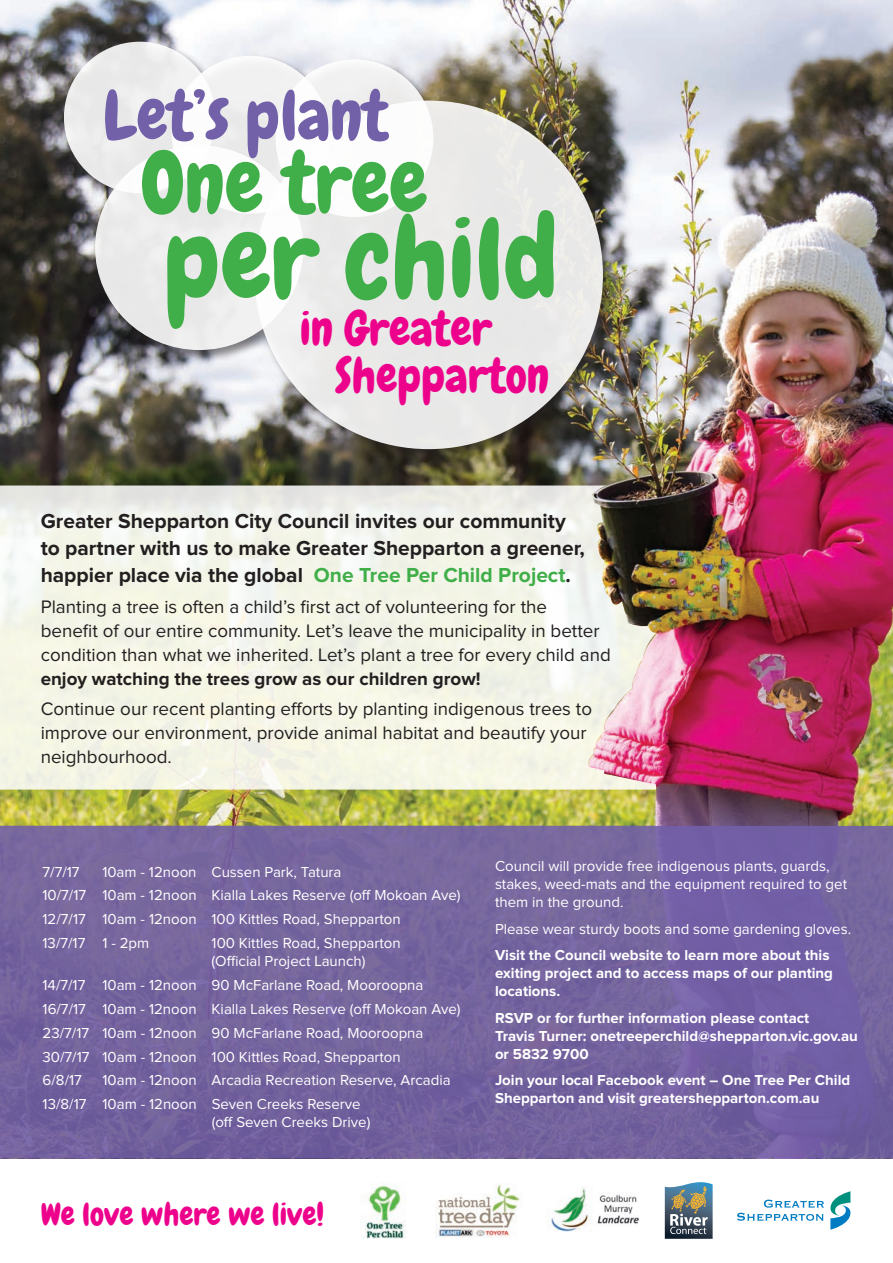
<style>
.page{position:relative;width:893px;height:1263px;background:#fff}
.page>*{position:absolute;margin:0;border:0;box-sizing:border-box;transform-origin:0 0}
.t1{font:111.9px "Chewy";color:#40ae49}
.t2{font:85.2px "Chewy";color:#40ae49}
.t3{font:68.7px "Chewy";color:#7260a9}
.t4{font:47.4px/46.8px "Chewy";color:#ed028c}
.t5{font:31.35px "Chewy";color:#ed028c}
.t6{font:700 21px/27px "Proxima Nova";color:#231f20}
.t7{font:18.75px/24px "Proxima Nova";color:#231f20}
.t8{font:700 18.75px "Proxima Nova";color:#231f20}
.t9{font:15px/23.9px "Proxima Nova";color:#fff}
.t10{font:700 15px/18px "Proxima Nova";color:#fff}
.s1{color:#40ae49}
</style>
<div class="page">
<img style="left:0;top:0;width:572px;height:826px">
<svg style="left:0;top:485px;width:572px;height:304px;background:#f2f3e7"></svg>
<img style="left:436px;top:1183px;width:84px;height:54px">
<img style="left:547px;top:1187px;width:93px;height:45px">
<img style="left:361px;top:1184px;width:45px;height:54px">
<svg style="left:830px;top:1191px;width:20px;height:39px"></svg>
<svg style="left:737px;top:1199px;width:87px;height:22px"></svg>
<svg style="left:665px;top:1182px;width:48px;height:57px;background:#6d7d81"></svg>
<svg style="left:0;top:826px;width:893px;height:333px;background:#74639f"></svg>
<img style="left:572px;top:0;width:321px;height:826px">
<div style="left:62px;top:40px;width:554px;height:422px;background:#231f20;opacity:.6"></div>
<div style="left:64px;top:42px;width:151px;height:151px;background:#ebebeb;border-radius:50%"></div>
<div style="left:95px;top:145px;width:208px;height:205px;background:linear-gradient(to bottom,#f7f7f7,#e7e7e7);border-radius:50%"></div>
<div style="left:276px;top:59px;width:157px;height:158px;background:#f1f0f1;border-radius:50%"></div>
<svg style="left:172px;top:56px;width:158px;height:158px"></svg>
<div style="left:254px;top:101px;width:349px;height:348px;background:linear-gradient(to right,#f6f6f6,#e6e5e4);border-radius:50%"></div>
<h3 class="t3" style="left:103px;top:72px;width:287px">Let’s plant</h3>
<h2 class="t2" style="left:140px;top:129px;width:289px">One tree</h2>
<h1 class="t1" style="left:164px;top:188px;width:396px">per child</h1>
<h3 class="t4" style="left:335px;top:305px;width:216px;text-indent:-35px">in Greater<br>Shepparton</h3>
<h3 class="t6" style="left:41px;top:509px;width:545px">Greater Shepparton City Council invites our community to partner with us to make Greater Shepparton a greener, happier place via the global <span class="s1">One Tree Per Child Project</span>.</h3>
<p class="t7" style="left:41px;top:595px;width:572px">Planting a tree is often a child’s first act of volunteering for the<br>benefit of our entire community. Let’s leave the municipality in better condition than what we inherited. Let’s plant a tree for every child and</p>
<p class="t8" style="left:41px;top:670px;width:441px">enjoy watching the trees grow as our children grow!</p>
<p class="t7" style="left:41px;top:697px;width:553px">Continue our recent planting efforts by planting indigenous trees to improve our environment, provide animal habitat and beautify your neighbourhood.</p>
<p class="t9" style="left:43px;top:860px;width:39px">7/7/17</p>
<p class="t9" style="left:43px;top:860px;width:419px;text-indent:60px">10am - 12noon Cussen Park, Tatura<br>10/7/17 10am - 12noon Kialla Lakes Reserve (off Mokoan Ave)<br>12/7/17 10am - 12noon 100 Kittles Road, Shepparton<br>13/7/17 1 - 2pm</p>
<p class="t9" style="left:212px;top:935px;width:191px;line-height:18px">100 Kittles Road, Shepparton (Official Project Launch)</p>
<p class="t9" style="left:43px;top:974px;width:419px">14/7/17 10am - 12noon 90 McFarlane Road, Mooroopna 16/7/17 10am - 12noon Kialla Lakes Reserve (off Mokoan Ave)<br>23/7/17 10am - 12noon 90 McFarlane Road, Mooroopna 30/7/17 10am - 12noon 100 Kittles Road, Shepparton<br>6/8/17</p>
<p class="t9" style="left:43px;top:1069px;width:410px;text-indent:60px">10am - 12noon Arcadia Recreation Reserve, Arcadia<br>13/8/17 10am - 12noon Seven Creeks Reserve</p>
<p class="t9" style="left:212px;top:1111px;width:160px">(off Seven Creeks Drive)</p>
<h3 class="t5" style="left:41px;top:1195px;width:285px">We love where we live!</h3>
<p class="t9" style="left:495px;top:858px;width:354px;line-height:18px">Council will provide free indigenous plants, guards, stakes, weed-mats and the equipment required to get them in the ground.</p>
<p class="t9" style="left:495px;top:917px;width:358px">Please wear sturdy boots and some gardening gloves.</p>
<p class="t10" style="left:495px;top:947px;width:340px">Visit the Council website to learn more about this exiting project and to access maps of our planting locations.</p>
<p class="t10" style="left:495px;top:1009px;width:364px">RSVP or for further information please contact<br>Travis Turner: onetreeperchild@shepparton.vic.gov.au or 5832 9700</p>
<p class="t10" style="left:495px;top:1072px;width:357px">Join your local Facebook event – One Tree Per Child<br>Shepparton and visit greatershepparton.com.au</p>
</div>
